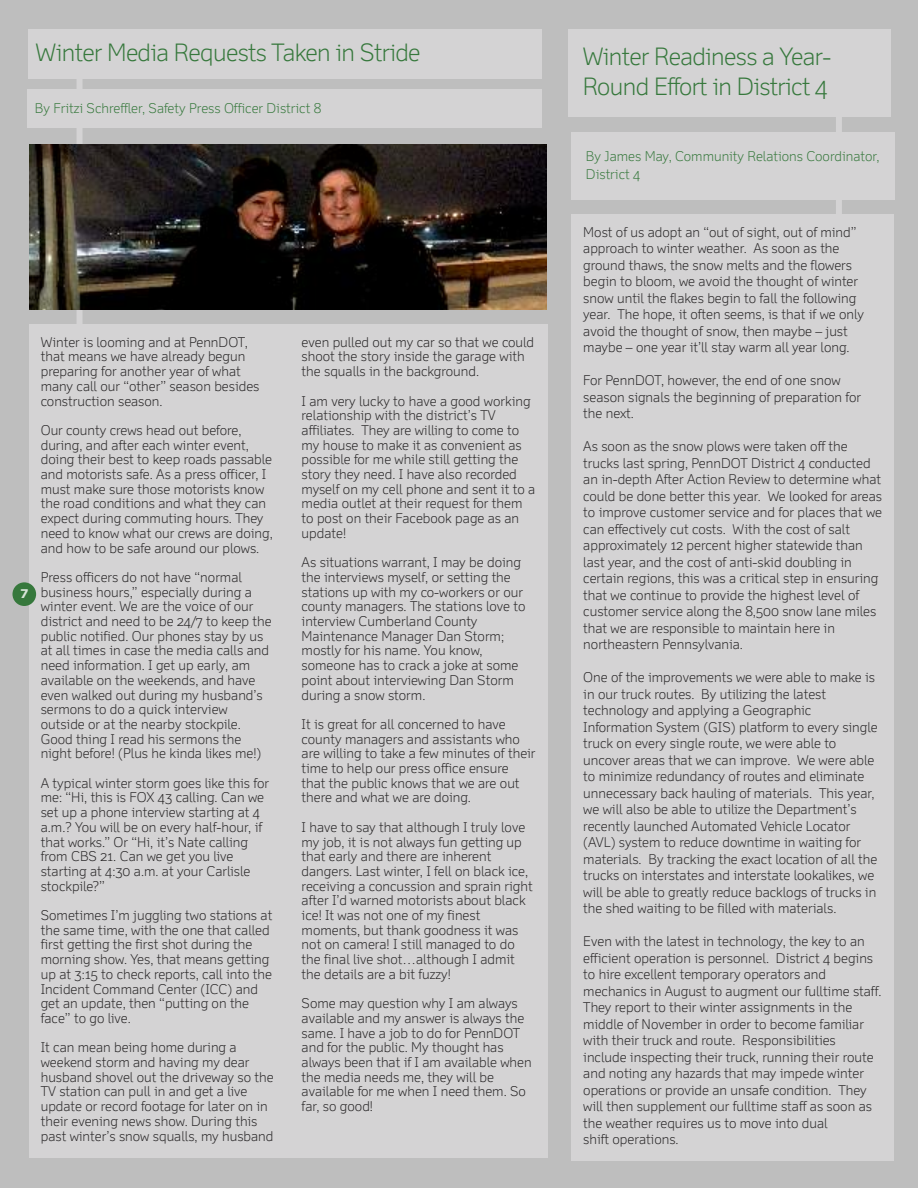
<style>
.page{position:relative;width:918px;height:1188px;background:#bebebe}
.page>*{position:absolute;margin:0;border:0;box-sizing:border-box;transform-origin:0 0}
.t1{font:300 24px/30px "Felbridge";letter-spacing:-.025em;color:#36783c}
.t2{font:300 13.5px/14.7px "Felbridge";color:#272526}
.t3{font:300 13.5px/18px "Felbridge";color:#36783c}
.t4{font:700 12px "Verdana";color:#d7e4d8}
</style>
<div class="page">
<div style="left:77px;top:53px;width:6px;height:423px;background:#d4d3d4"></div>
<div style="left:27px;top:89px;width:515px;height:39px;background:#d4d3d4"></div>
<div style="left:28px;top:29px;width:514px;height:49px;background:#d4d3d4"></div>
<div style="left:29px;top:324px;width:518px;height:834px;background:#d4d3d4"></div>
<div style="left:836px;top:76px;width:6px;height:422px;background:#d4d3d4"></div>
<div style="left:568px;top:29px;width:323px;height:87px;background:#d4d3d4"></div>
<div style="left:571px;top:214px;width:323px;height:947px;background:#d4d3d4"></div>
<div style="left:571px;top:132px;width:324px;height:67px;background:#d4d3d4"></div>
<div style="left:12px;top:582px;width:24px;height:24px;background:#36783c;border-radius:50%"></div>
<img style="left:30px;top:144px;width:517px;height:166px">
<h1 class="t1" style="left:36px;top:39px;width:386px">Winter Media Requests Taken in Stride</h1>
<p class="t3" style="left:35px;top:100px;width:288px">By Fritzi Schreffler, Safety Press Officer District 8</p>
<p class="t4" style="left:20px;top:586px;width:10px">7</p>
<p class="t2" style="left:41px;top:336px;width:220px">Winter is looming and at PennDOT, that means we have already begun preparing for another year of what many call our “other” season besides construction season.</p>
<p class="t2" style="left:41px;top:424px;width:234px">Our county crews head out before, during, and after each winter event, doing their best to keep roads passable and motorists safe. As a press officer, I must make sure those motorists know the road conditions and what they can expect during commuting hours. They need to know what our crews are doing, and how to be safe around our plows.</p>
<p class="t2" style="left:41px;top:571px;width:232px">Press officers do not have “normal business hours,” especially during a winter event. We are the voice of our district and need to be 24/7 to keep the public notified. Our phones stay by us at all times in case the media calls and need information. I get up early, am available on the weekends, and have even walked out during my husband’s sermons to do a quick interview outside or at the nearby stockpile.<br>Good thing I read his sermons the night before! (Plus he kinda likes me!)</p>
<p class="t2" style="left:41px;top:777px;width:230px">A typical winter storm goes like this for me: “Hi, this is FOX 43 calling. Can we set up a phone interview starting at 4 a.m.? You will be on every half-hour, if that works.” Or “Hi, it’s Nate calling from CBS 21. Can we get you live starting at 4:30 a.m. at your Carlisle stockpile?”</p>
<p class="t2" style="left:41px;top:909px;width:233px">Sometimes I’m juggling two stations at the same time, with the one that called first getting the first shot during the morning show. Yes, that means getting up at 3:15 to check reports, call into the Incident Command Center (ICC) and get an update, then “putting on the face” to go live.</p>
<p class="t2" style="left:41px;top:1041px;width:234px">It can mean being home during a weekend storm and having my dear husband shovel out the driveway so the TV station can pull in and get a live update or record footage for later on in their evening news show. During this past winter’s snow squalls, my husband</p>
<p class="t2" style="left:302px;top:336px;width:234px">even pulled out my car so that we could shoot the story inside the garage with the squalls in the background.</p>
<p class="t2" style="left:302px;top:395px;width:235px">I am very lucky to have a good working relationship with the district’s TV affiliates. They are willing to come to my house to make it as convenient as possible for me while still getting the story they need. I have also recorded myself on my cell phone and sent it to a media outlet at their request for them to post on their Facebook page as an update!</p>
<p class="t2" style="left:302px;top:556px;width:225px">As situations warrant, I may be doing the interviews myself, or setting the stations up with my co-workers or our county managers. The stations love to interview Cumberland County<br>Maintenance Manager Dan Storm; mostly for his name. You know, someone has to crack a joke at some point about interviewing Dan Storm during a snow storm.</p>
<p class="t2" style="left:302px;top:718px;width:235px">It is great for all concerned to have county managers and assistants who are willing to take a few minutes of their time to help our press office ensure that the public knows that we are out there and what we are doing.</p>
<p class="t2" style="left:302px;top:821px;width:233px">I have to say that although I truly love my job, it is not always fun getting up that early and there are inherent dangers. Last winter, I fell on black ice, receiving a concussion and sprain right after I’d warned motorists about black ice! It was not one of my finest moments, but thank goodness it was not on camera! I still managed to do the final live shot…although I admit the details are a bit fuzzy!</p>
<p class="t2" style="left:302px;top:997px;width:232px">Some may question why I am always available and my answer is always the same. I have a job to do for PennDOT and for the public. My thought has always been that if I am available when the media needs me, they will be available for me when I need them. So far, so good!</p>
<h1 class="t1" style="left:583px;top:44px;width:250px">Winter Readiness a Year-<br>Round Effort in District 4</h1>
<p class="t3" style="left:586px;top:148px;width:295px">By James May, Community Relations Coordinator,<br>District 4</p>
<p class="t2" style="left:583px;top:225px;width:282px;line-height:16.5px">Most of us adopt an “out of sight, out of mind” approach to winter weather. As soon as the ground thaws, the snow melts and the flowers begin to bloom, we avoid the thought of winter snow until the flakes begin to fall the following year. The hope, it often seems, is that if we only avoid the thought of snow, then maybe – just maybe – one year it’ll stay warm all year long.</p>
<p class="t2" style="left:583px;top:374px;width:279px;line-height:16.5px">For PennDOT, however, the end of one snow season signals the beginning of preparation for the next.</p>
<p class="t2" style="left:583px;top:440px;width:300px;line-height:16.5px">As soon as the snow plows were taken off the trucks last spring, PennDOT District 4 conducted an in-depth After Action Review to determine what could be done better this year. We looked for areas to improve customer service and for places that we can effectively cut costs. With the cost of salt approximately 12 percent higher statewide than last year, and the cost of anti-skid doubling in certain regions, this was a critical step in ensuring that we continue to provide the highest level of customer service along the 8,500 snow lane miles that we are responsible to maintain here in northeastern Pennsylvania.</p>
<p class="t2" style="left:583px;top:671px;width:296px;line-height:16.5px">One of the improvements we were able to make is in our truck routes. By utilizing the latest technology and applying a Geographic Information System (GIS) platform to every single truck on every single route, we were able to uncover areas that we can improve. We were able to minimize redundancy of routes and eliminate unnecessary back hauling of materials. This year, we will also be able to utilize the Department’s recently launched Automated Vehicle Locator (AVL) system to reduce downtime in waiting for materials. By tracking the exact location of all the trucks on interstates and interstate lookalikes, we will be able to greatly reduce backlogs of trucks in the shed waiting to be filled with materials.</p>
<p class="t2" style="left:583px;top:935px;width:300px;line-height:16.5px">Even with the latest in technology, the key to an efficient operation is personnel. District 4 begins to hire excellent temporary operators and mechanics in August to augment our fulltime staff.<br>They report to their winter assignments in the middle of November in order to become familiar with their truck and route. Responsibilities include inspecting their truck, running their route and noting any hazards that may impede winter operations or provide an unsafe condition. They will then supplement our fulltime staff as soon as the weather requires us to move into dual<br>shift operations.</p>
</div>
